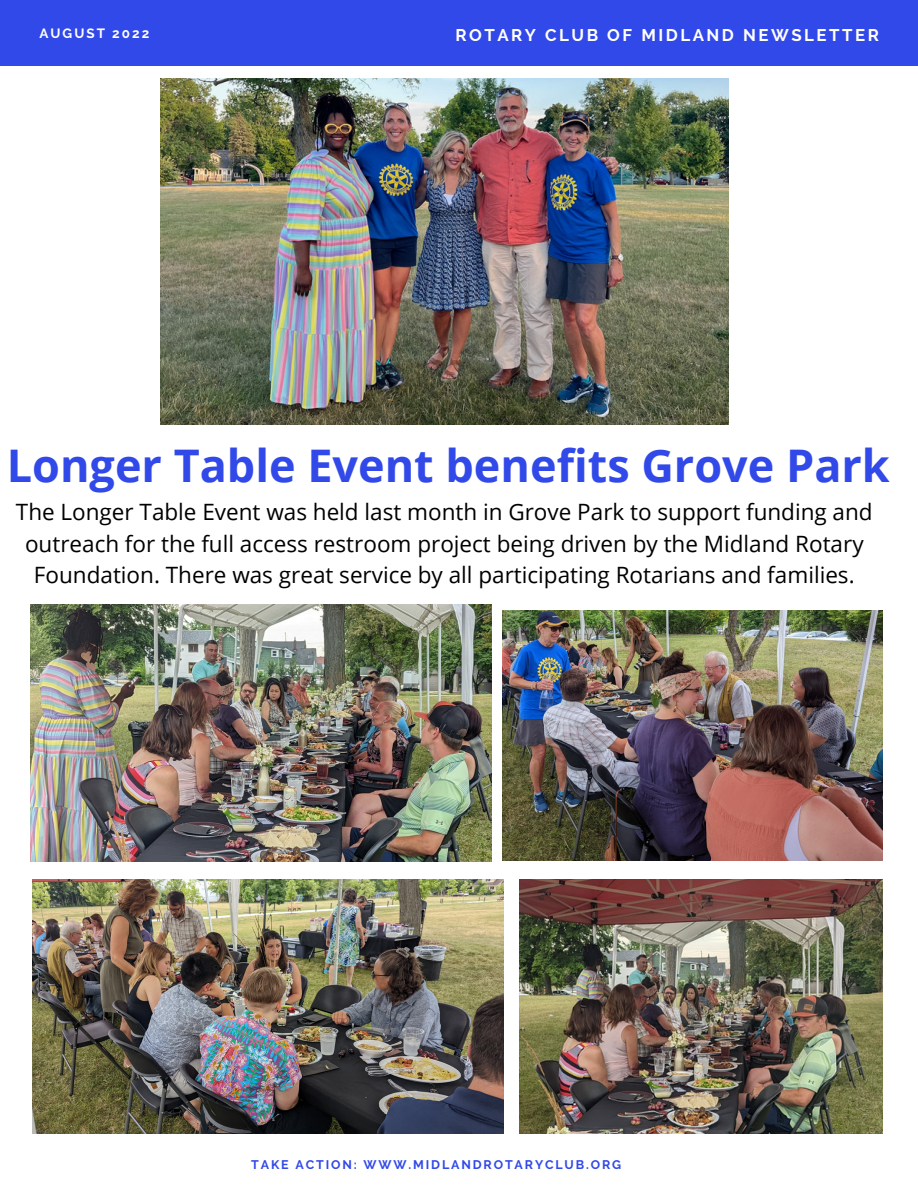
<style>
.page{position:relative;width:918px;height:1188px;background:#fff}
.page>*{position:absolute;margin:0;border:0;box-sizing:border-box;transform-origin:0 0}
.t1{font:700 45px "Open Sans";color:#3149e8}
.t2{font:22.5px/31.5px "Open Sans";color:#000;text-align:center}
.t3{font:700 16.8px "Raleway";letter-spacing:.15em;color:#fff}
.t4{font:700 13.5px "Raleway";letter-spacing:.15em;color:#fff}
.t5{font:700 12.45px "Raleway";letter-spacing:.15em;color:#3149e8}
</style>
<div class="page">
<div style="left:0;top:0;width:918px;height:65px;background:#3149e8"></div>
<img style="left:30px;top:605px;width:461px;height:256px">
<img style="left:503px;top:610px;width:379px;height:250px">
<img style="left:33px;top:879px;width:470px;height:255px">
<img style="left:519px;top:879px;width:364px;height:255px">
<img style="left:161px;top:78px;width:568px;height:347px">
<p class="t4" style="left:40px;top:25px;width:111px">AUGUST 2022</p>
<p class="t3" style="left:455px;top:25px;width:425px">ROTARY CLUB OF MIDLAND NEWSLETTER</p>
<h1 class="t1" style="left:7px;top:434px;width:885px">Longer Table Event benefits Grove Park</h1>
<p class="t2" style="left:16px;top:496px;width:858px">The Longer Table Event was held last month in Grove Park to support funding and outreach for the full access restroom project being driven by the Midland Rotary<br>Foundation. There was great service by all participating Rotarians and families.</p>
<p class="t5" style="left:251px;top:1157px;width:372px">TAKE ACTION: WWW.MIDLANDROTARYCLUB.ORG</p>
</div>
